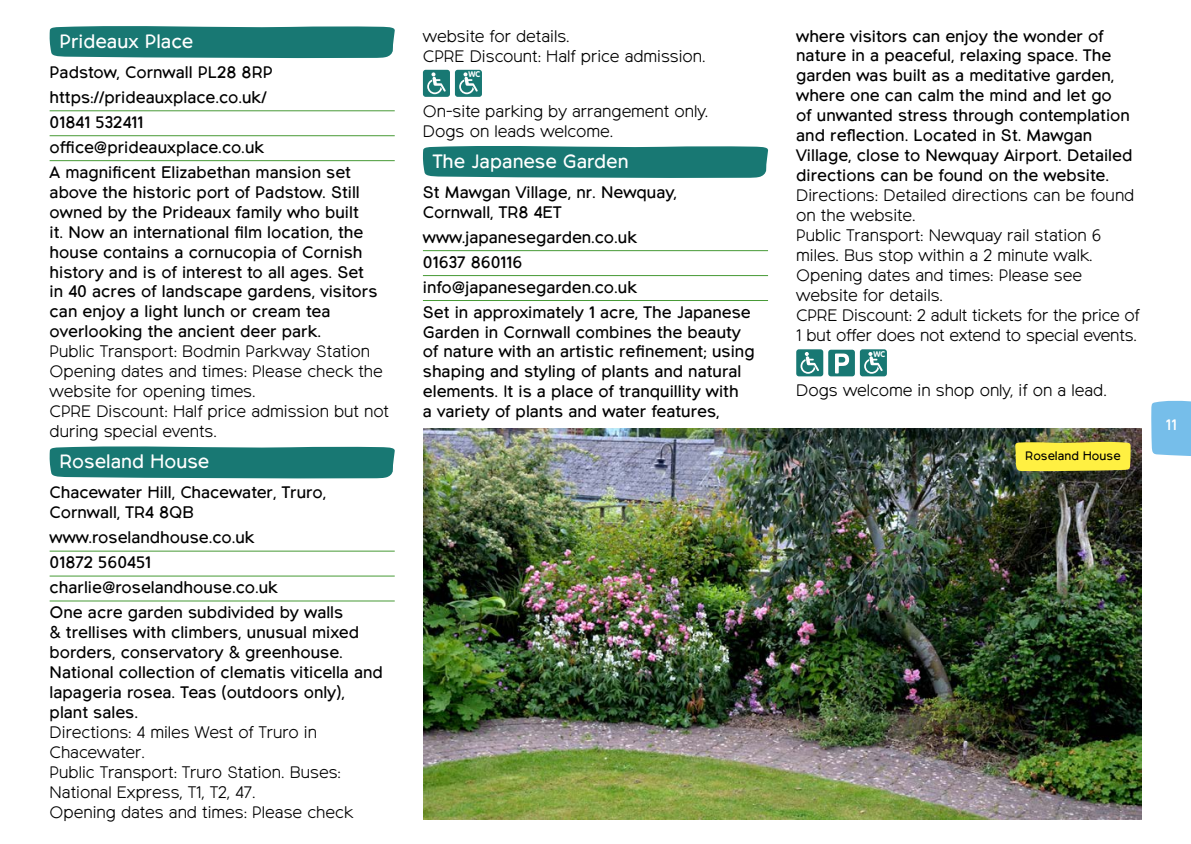
<style>
.page{position:relative;width:1191px;height:844px;background:#fff}
.page>*{position:absolute;margin:0;border:0;box-sizing:border-box;transform-origin:0 0}
.t1{font:19.25px "Northwoods";color:#fff}
.t2{font:16.62px/19.9px "Northwoods";color:#000}
.t3{font:300 16.62px/19.9px "Northwoods";color:#000}
.t4{font:15.22px "Northwoods";color:#fff}
.t5{font:12.25px "Northwoods";color:#000}
.t6{font:700 8.22px "VAG Rounded Std";color:#fff;scale:.96 1}
</style>
<div class="page">
<svg style="left:1151px;top:400px;width:40px;height:56px;background:#7dc1eb"></svg>
<hr style="left:50px;top:110px;width:345px;height:1px;background:#479a36">
<hr style="left:50px;top:135px;width:345px;height:1px;background:#479a36">
<hr style="left:50px;top:160px;width:345px;height:1px;background:#479a36">
<hr style="left:50px;top:550px;width:345px;height:1px;background:#479a36">
<hr style="left:50px;top:575px;width:345px;height:1px;background:#479a36">
<hr style="left:50px;top:600px;width:345px;height:1px;background:#479a36">
<svg style="left:49px;top:26px;width:346px;height:32px;background:#227d79"></svg>
<svg style="left:49px;top:446px;width:346px;height:32px;background:#237e79"></svg>
<hr style="left:423px;top:250px;width:345px;height:1px;background:#479a36">
<hr style="left:423px;top:275px;width:345px;height:1px;background:#479a36">
<hr style="left:423px;top:300px;width:345px;height:1px;background:#479a36">
<div style="left:423px;top:70px;width:27px;height:27px;background:#187873;border-radius:3px"></div>
<svg style="left:427px;top:72px;width:19px;height:22px"></svg>
<div style="left:455px;top:70px;width:27px;height:27px;background:#187873;border-radius:3px"></div>
<svg style="left:459px;top:72px;width:19px;height:22px"></svg>
<svg style="left:423px;top:146px;width:345px;height:32px;background:#217d78"></svg>
<div style="left:796px;top:349px;width:27px;height:27px;background:#187873;border-radius:3px"></div>
<svg style="left:800px;top:352px;width:19px;height:21px"></svg>
<div style="left:828px;top:349px;width:27px;height:27px;background:#187873;border-radius:3px"></div>
<svg style="left:835px;top:353px;width:14px;height:20px"></svg>
<div style="left:860px;top:349px;width:27px;height:27px;background:#187873;border-radius:3px"></div>
<svg style="left:864px;top:352px;width:18px;height:21px"></svg>
<img style="left:423px;top:428px;width:718px;height:391px">
<svg style="left:1015px;top:440px;width:115px;height:31px;background:#eee141"></svg>
<p class="t1" style="left:60px;top:30px;width:135px">Prideaux Place</p>
<p class="t2" style="left:50px;top:60px;width:303px;line-height:24.8px">Padstow, Cornwall PL28 8RP https://prideauxplace.co.uk/<br>01841 532411 office@prideauxplace.co.uk<br>A magnificent Elizabethan mansion set</p>
<p class="t2" style="left:50px;top:182px;width:329px">above the historic port of Padstow. Still owned by the Prideaux family who built<br>it. Now an international film location, the house contains a cornucopia of Cornish history and is of interest to all ages. Set in 40 acres of landscape gardens, visitors can enjoy a light lunch or cream tea overlooking the ancient deer park.</p>
<p class="t3" style="left:50px;top:342px;width:341px">Public Transport: Bodmin Parkway Station Opening dates and times: Please check the website for opening times.<br>CPRE Discount: Half price admission but not during special events.</p>
<p class="t1" style="left:60px;top:450px;width:151px">Roseland House</p>
<p class="t2" style="left:50px;top:483px;width:278px">Chacewater Hill, Chacewater, Truro,<br>Cornwall, TR4 8QB</p>
<p class="t2" style="left:50px;top:525px;width:295px;line-height:24.8px">www.roselandhouse.co.uk<br>01872 560451 charlie@roselandhouse.co.uk<br>One acre garden subdivided by walls</p>
<p class="t2" style="left:50px;top:622px;width:335px">&amp; trellises with climbers, unusual mixed borders, conservatory &amp; greenhouse.<br>National collection of clematis viticella and lapageria rosea. Teas (outdoors only), plant sales.</p>
<p class="t3" style="left:50px;top:722px;width:305px">Directions: 4 miles West of Truro in<br>Chacewater.<br>Public Transport: Truro Station. Buses:<br>National Express, T1, T2, 47.<br>Opening dates and times: Please check</p>
<p class="t3" style="left:423px;top:26px;width:284px">website for details.<br>CPRE Discount: Half price admission.</p>
<p class="t6" style="left:468px;top:69px;width:14px">WC</p>
<p class="t3" style="left:423px;top:102px;width:287px">On-site parking by arrangement only.<br>Dogs on leads welcome.</p>
<p class="t1" style="left:433px;top:149px;width:197px">The Japanese Garden</p>
<p class="t2" style="left:423px;top:183px;width:256px">St Mawgan Village, nr. Newquay,<br>Cornwall, TR8 4ET</p>
<p class="t2" style="left:423px;top:225px;width:329px;line-height:24.8px">www.japanesegarden.co.uk<br>01637 860116<br>info@japanesegarden.co.uk<br>Set in approximately 1 acre, The Japanese</p>
<p class="t2" style="left:423px;top:322px;width:333px">Garden in Cornwall combines the beauty of nature with an artistic refinement; using shaping and styling of plants and natural elements. It is a place of tranquillity with<br>a variety of plants and water features,</p>
<p class="t2" style="left:796px;top:26px;width:338px">where visitors can enjoy the wonder of nature in a peaceful, relaxing space. The garden was built as a meditative garden, where one can calm the mind and let go<br>of unwanted stress through contemplation and reflection. Located in St. Mawgan Village, close to Newquay Airport. Detailed directions can be found on the website.</p>
<p class="t3" style="left:796px;top:186px;width:345px">Directions: Detailed directions can be found on the website.<br>Public Transport: Newquay rail station 6 miles. Bus stop within a 2 minute walk.<br>Opening dates and times: Please see website for details.<br>CPRE Discount: 2 adult tickets for the price of 1 but offer does not extend to special events.</p>
<p class="t6" style="left:873px;top:349px;width:14px">WC</p>
<p class="t3" style="left:796px;top:381px;width:312px">Dogs welcome in shop only, if on a lead.</p>
<p class="t5" style="left:1025px;top:448px;width:97px">Roseland House</p>
<p class="t4" style="left:1166px;top:416px;width:13px">11</p>
</div>
